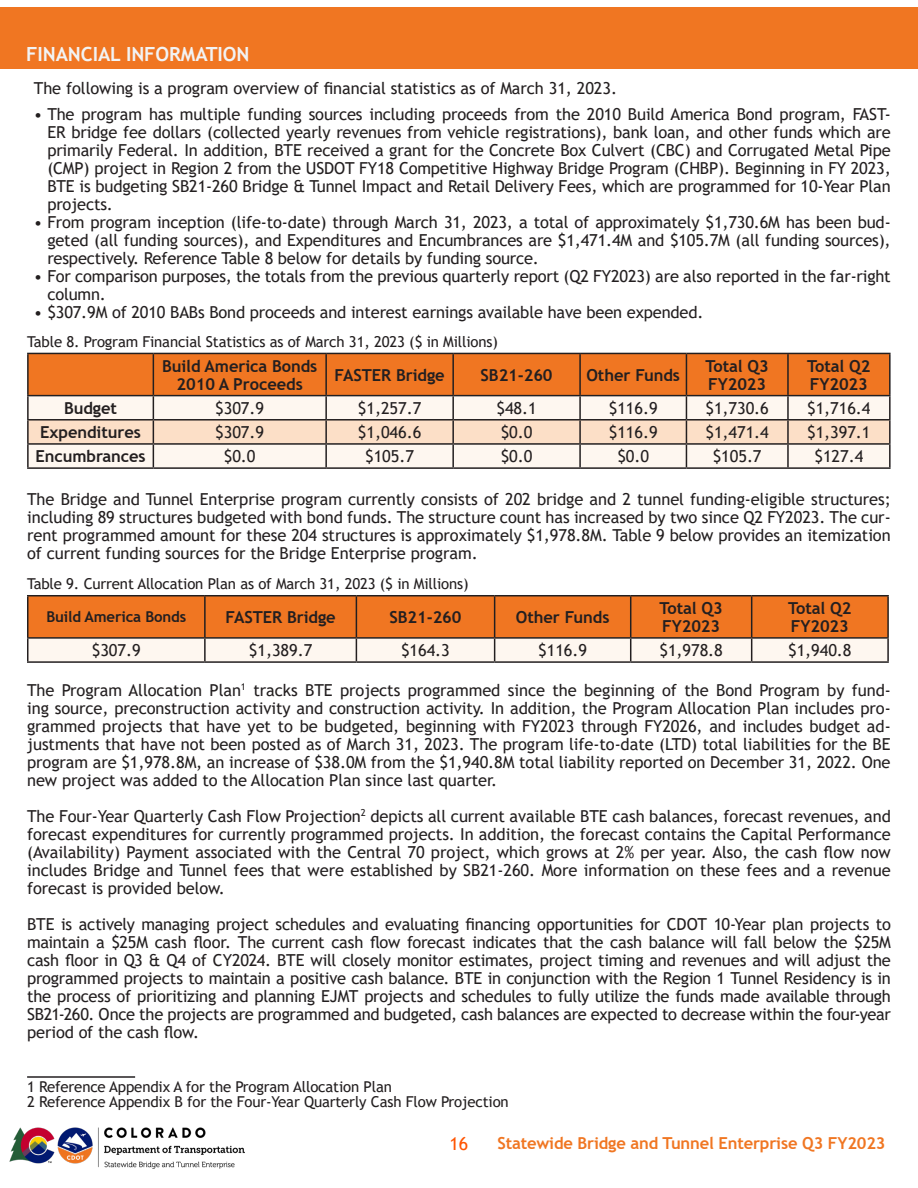
<style>
.page{position:relative;width:918px;height:1188px;background:#fff}
.page>*{position:absolute;margin:0;border:0;box-sizing:border-box;transform-origin:0 0}
.Section{font:700 19.5px "Trebuchet MS";letter-spacing:-.005em;color:#f2f3f4}
.t1{font:18px "Trebuchet MS";color:#ff5400}
.Narrative{font:16.5px/18px "Trebuchet MS";letter-spacing:-.01em;color:#231f20;text-align:justify}
.Narrative-2{font:700 16.5px/18px "Trebuchet MS";letter-spacing:-.005em;color:#231f20}
.t2{font:700 16.5px "Trebuchet MS";letter-spacing:-.01em;color:#f07622}
.t3{font:15px "Trebuchet MS";letter-spacing:-.01em;color:#231f20}
.t4{font:700 15px "Trebuchet MS";letter-spacing:-.01em;color:#231f20}
</style>
<div class="page">
<img style="left:9px;top:1127px;width:235px;height:41px">
<div style="left:0;top:8px;width:918px;height:61px;background:#f07622"></div>
<hr style="left:27px;top:1076px;width:108px;height:2px;background:#231f20">
<hr style="left:27px;top:353px;width:126px;height:1px;background:#231f20">
<hr style="left:27px;top:354px;width:2px;height:41px;background:#231f20">
<hr style="left:788px;top:353px;width:103px;height:1px;background:#231f20">
<hr style="left:889px;top:354px;width:2px;height:41px;background:#231f20">
<hr style="left:27px;top:395px;width:126px;height:1px;background:#231f20">
<hr style="left:27px;top:396px;width:2px;height:23px;background:#231f20">
<hr style="left:788px;top:395px;width:103px;height:1px;background:#231f20">
<hr style="left:889px;top:396px;width:2px;height:23px;background:#231f20">
<hr style="left:27px;top:419px;width:126px;height:2px;background:#231f20">
<hr style="left:27px;top:421px;width:2px;height:22px;background:#231f20">
<hr style="left:788px;top:419px;width:103px;height:2px;background:#231f20">
<hr style="left:889px;top:421px;width:2px;height:22px;background:#231f20">
<hr style="left:27px;top:443px;width:126px;height:2px;background:#231f20">
<hr style="left:27px;top:445px;width:2px;height:22px;background:#231f20">
<svg style="left:28px;top:353px;width:862px;height:114px"></svg>
<hr style="left:788px;top:443px;width:103px;height:2px;background:#231f20">
<hr style="left:787px;top:445px;width:2px;height:22px;background:#231f20">
<hr style="left:889px;top:445px;width:2px;height:22px;background:#231f20">
<hr style="left:27px;top:467px;width:126px;height:2px;background:#231f20">
<hr style="left:153px;top:467px;width:173px;height:2px;background:#231f20">
<hr style="left:326px;top:467px;width:127px;height:2px;background:#231f20">
<hr style="left:453px;top:467px;width:127px;height:2px;background:#231f20">
<hr style="left:580px;top:467px;width:106px;height:2px;background:#231f20">
<hr style="left:686px;top:467px;width:102px;height:2px;background:#231f20">
<hr style="left:788px;top:467px;width:103px;height:2px;background:#231f20">
<hr style="left:27px;top:595px;width:178px;height:1px;background:#231f20">
<hr style="left:205px;top:595px;width:151px;height:1px;background:#231f20">
<hr style="left:356px;top:595px;width:139px;height:1px;background:#231f20">
<hr style="left:495px;top:595px;width:136px;height:1px;background:#231f20">
<hr style="left:631px;top:595px;width:121px;height:1px;background:#231f20">
<hr style="left:752px;top:595px;width:137px;height:1px;background:#231f20">
<hr style="left:887px;top:596px;width:2px;height:41px;background:#231f20">
<hr style="left:752px;top:637px;width:137px;height:2px;background:#231f20">
<svg style="left:27px;top:596px;width:861px;height:65px"></svg>
<hr style="left:887px;top:639px;width:2px;height:22px;background:#231f20">
<hr style="left:27px;top:661px;width:178px;height:2px;background:#231f20">
<hr style="left:205px;top:661px;width:151px;height:2px;background:#231f20">
<hr style="left:356px;top:661px;width:139px;height:2px;background:#231f20">
<hr style="left:495px;top:661px;width:136px;height:2px;background:#231f20">
<hr style="left:631px;top:661px;width:121px;height:2px;background:#231f20">
<hr style="left:752px;top:661px;width:137px;height:2px;background:#231f20">
<p class="Section" style="left:26px;top:41px;width:225px">FINANCIAL INFORMATION</p>
<p class="Narrative" style="left:34px;top:79px;width:585px">The following is a program overview of financial statistics as of March 31, 2023.</p>
<p class="Narrative" style="left:47px;top:105px;width:845px;text-indent:-14px">• The program has multiple funding sources including proceeds from the 2010 Build America Bond program, FAST-ER bridge fee dollars (collected yearly revenues from vehicle registrations), bank loan, and other funds which are primarily Federal. In addition, BTE received a grant for the Concrete Box Culvert (CBC) and Corrugated Metal Pipe (CMP) project in Region 2 from the USDOT FY18 Competitive Highway Bridge Program (CHBP). Beginning in FY 2023, BTE is budgeting SB21-260 Bridge &amp; Tunnel Impact and Retail Delivery Fees, which are programmed for 10-Year Plan projects.</p>
<p class="Narrative" style="left:47px;top:213px;width:845px;text-indent:-14px">• From program inception (life-to-date) through March 31, 2023, a total of approximately $1,730.6M has been bud&shy;geted (all funding sources), and Expenditures and Encumbrances are $1,471.4M and $105.7M (all funding sources), respectively. Reference Table 8 below for details by funding source.</p>
<p class="Narrative" style="left:47px;top:267px;width:845px;text-indent:-14px">• For comparison purposes, the totals from the previous quarterly report (Q2 FY2023) are also reported in the far-right column.</p>
<p class="Narrative" style="left:34px;top:303px;width:671px">• $307.9M of 2010 BABs Bond proceeds and interest earnings available have been expended.</p>
<p class="t3" style="left:27px;top:332px;width:472px">Table 8. Program Financial Statistics as of March 31, 2023 ($ in Millions)</p>
<p class="Narrative-2" style="left:162px;top:357px;width:157px;text-align:center">Build America Bonds<br>2010 A Proceeds</p>
<p class="Narrative-2" style="left:335px;top:366px;width:112px">FASTER Bridge</p>
<p class="Narrative-2" style="left:481px;top:366px;width:74px">SB21-260</p>
<p class="Narrative-2" style="left:586px;top:366px;width:95px">Other Funds</p>
<p class="Narrative-2" style="left:706px;top:357px;width:65px">Total Q3<br>FY2023</p>
<p class="Narrative-2" style="left:807px;top:357px;width:65px">Total Q2<br>FY2023</p>
<p class="Narrative-2" style="left:64px;top:399px;width:55px">Budget</p>
<p class="Narrative" style="left:215px;top:399px;width:50px">$307.9</p>
<p class="Narrative" style="left:358px;top:399px;width:65px">$1,257.7</p>
<p class="Narrative" style="left:496px;top:399px;width:42px">$48.1</p>
<p class="Narrative" style="left:609px;top:399px;width:50px">$116.9</p>
<p class="Narrative" style="left:705px;top:399px;width:65px">$1,730.6</p>
<p class="Narrative" style="left:807px;top:399px;width:65px">$1,716.4</p>
<p class="Narrative-2" style="left:40px;top:423px;width:102px">Expenditures</p>
<p class="Narrative" style="left:215px;top:423px;width:50px">$307.9</p>
<p class="Narrative" style="left:358px;top:423px;width:65px">$1,046.6</p>
<p class="Narrative" style="left:501px;top:423px;width:33px">$0.0</p>
<p class="Narrative" style="left:609px;top:423px;width:50px">$116.9</p>
<p class="Narrative" style="left:705px;top:423px;width:65px">$1,471.4</p>
<p class="Narrative" style="left:807px;top:423px;width:65px">$1,397.1</p>
<p class="Narrative-2" style="left:35px;top:447px;width:112px">Encumbrances</p>
<p class="Narrative" style="left:224px;top:447px;width:33px">$0.0</p>
<p class="Narrative" style="left:365px;top:447px;width:50px">$105.7</p>
<p class="Narrative" style="left:501px;top:447px;width:33px">$0.0</p>
<p class="Narrative" style="left:617px;top:447px;width:33px">$0.0</p>
<p class="Narrative" style="left:713px;top:447px;width:50px">$105.7</p>
<p class="Narrative" style="left:814px;top:447px;width:50px">$127.4</p>
<p class="Narrative" style="left:27px;top:490px;width:865px">The Bridge and Tunnel Enterprise program currently consists of 202 bridge and 2 tunnel funding-eligible structures; including 89 structures budgeted with bond funds. The structure count has increased by two since Q2 FY2023. The cur&shy;rent programmed amount for these 204 structures is approximately $1,978.8M. Table 9 below provides an itemization of current funding sources for the Bridge Enterprise program.</p>
<p class="t3" style="left:27px;top:574px;width:443px">Table 9. Current Allocation Plan as of March 31, 2023 ($ in Millions)</p>
<p class="t4" style="left:46px;top:608px;width:141px">Build America Bonds</p>
<p class="Narrative-2" style="left:225px;top:608px;width:112px">FASTER Bridge</p>
<p class="Narrative-2" style="left:389px;top:608px;width:74px">SB21-260</p>
<p class="Narrative-2" style="left:516px;top:608px;width:95px">Other Funds</p>
<p class="Narrative-2" style="left:660px;top:599px;width:65px">Total Q3<br>FY2023</p>
<p class="Narrative-2" style="left:788px;top:599px;width:65px">Total Q2<br>FY2023</p>
<p class="Narrative" style="left:92px;top:641px;width:50px">$307.9</p>
<p class="Narrative" style="left:249px;top:641px;width:65px">$1,389.7</p>
<p class="Narrative" style="left:401px;top:641px;width:50px">$164.3</p>
<p class="Narrative" style="left:538px;top:641px;width:50px">$116.9</p>
<p class="Narrative" style="left:659px;top:641px;width:65px">$1,978.8</p>
<p class="Narrative" style="left:788px;top:641px;width:65px">$1,940.8</p>
<p class="Narrative" style="left:27px;top:681px;width:865px">The Program Allocation Plan<sup>1</sup> tracks BTE projects programmed since the beginning of the Bond Program by fund&shy;ing source, preconstruction activity and construction activity. In addition, the Program Allocation Plan includes pro&shy;grammed projects that have yet to be budgeted, beginning with FY2023 through FY2026, and includes budget ad&shy;justments that have not been posted as of March 31, 2023. The program life-to-date (LTD) total liabilities for the BE program are $1,978.8M, an increase of $38.0M from the $1,940.8M total liability reported on December 31, 2022. One new project was added to the Allocation Plan since last quarter.</p>
<p class="Narrative" style="left:27px;top:807px;width:865px">The Four-Year Quarterly Cash Flow Projection<sup>2</sup> depicts all current available BTE cash balances, forecast revenues, and forecast expenditures for currently programmed projects. In addition, the forecast contains the Capital Performance (Availability) Payment associated with the Central 70 project, which grows at 2% per year. Also, the cash flow now includes Bridge and Tunnel fees that were established by SB21-260. More information on these fees and a revenue forecast is provided below.</p>
<p class="Narrative" style="left:27px;top:915px;width:865px">BTE is actively managing project schedules and evaluating financing opportunities for CDOT 10-Year plan projects to maintain a $25M cash floor. The current cash flow forecast indicates that the cash balance will fall below the $25M cash floor in Q3 &amp; Q4 of CY2024. BTE will closely monitor estimates, project timing and revenues and will adjust the programmed projects to maintain a positive cash balance. BTE in conjunction with the Region 1 Tunnel Residency is in the process of prioritizing and planning EJMT projects and schedules to fully utilize the funds made available through SB21-260. Once the projects are programmed and budgeted, cash balances are expected to decrease within the four-year period of the cash flow.</p>
<p class="t3" style="left:27px;top:1077px;width:366px">1 Reference Appendix A for the Program Allocation Plan</p>
<p class="t3" style="left:27px;top:1092px;width:483px">2 Reference Appendix B for the Four-Year Quarterly Cash Flow Projection</p>
<p class="t1" style="left:450px;top:1132px;width:20px">16</p>
<p class="t2" style="left:498px;top:1133px;width:390px">Statewide Bridge and Tunnel Enterprise Q3 FY2023</p>
</div>
